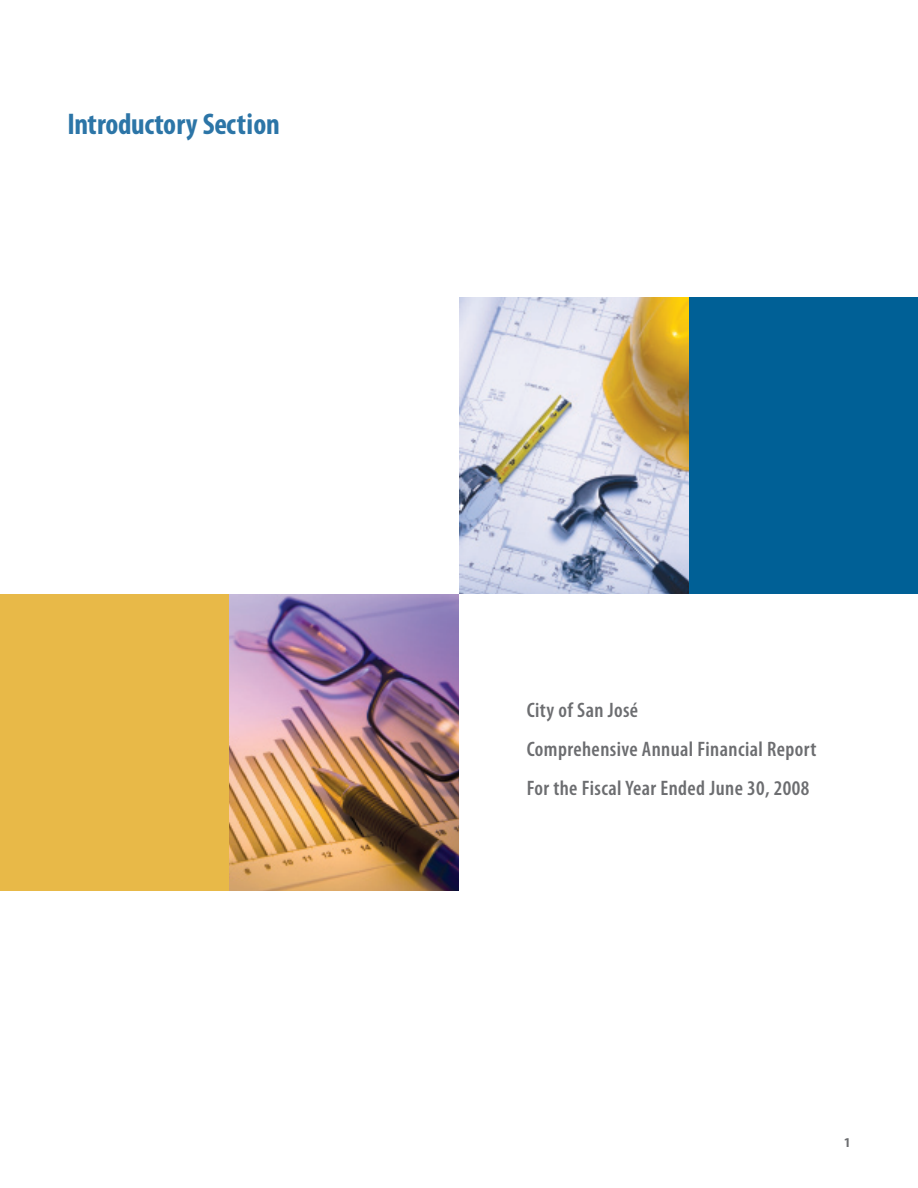
<style>
.page{position:relative;width:918px;height:1188px;background:#fff}
.page>*{position:absolute;margin:0;border:0;box-sizing:border-box;transform-origin:0 0}
.t1{font:700 condensed 30px "Myriad Pro";letter-spacing:.005em;color:#2c75a7}
.t2{font:600 condensed 21px "Myriad Pro";letter-spacing:.02em;color:#6c6d70}
.Subhead_3{font:700 condensed 13.5px "Myriad Pro";color:#6c6d70;scale:1.1 1}
</style>
<div class="page">
<div style="left:688px;top:297px;width:230px;height:297px;background:#006096"></div>
<div style="left:0;top:594px;width:230px;height:297px;background:#e8b948"></div>
<img style="left:459px;top:297px;width:229px;height:297px">
<img style="left:230px;top:594px;width:229px;height:297px">
<p class="t1" style="left:68px;top:105px;width:214px">Introductory Section</p>
<p class="t2" style="left:527px;top:697px;width:113px">City of San José</p>
<p class="t2" style="left:527px;top:736px;width:291px">Comprehensive Annual Financial Report</p>
<p class="t2" style="left:527px;top:775px;width:284px">For the Fiscal Year Ended June 30, 2008</p>
<p class="Subhead_3" style="left:844px;top:1134px;width:7px">1</p>
</div>
